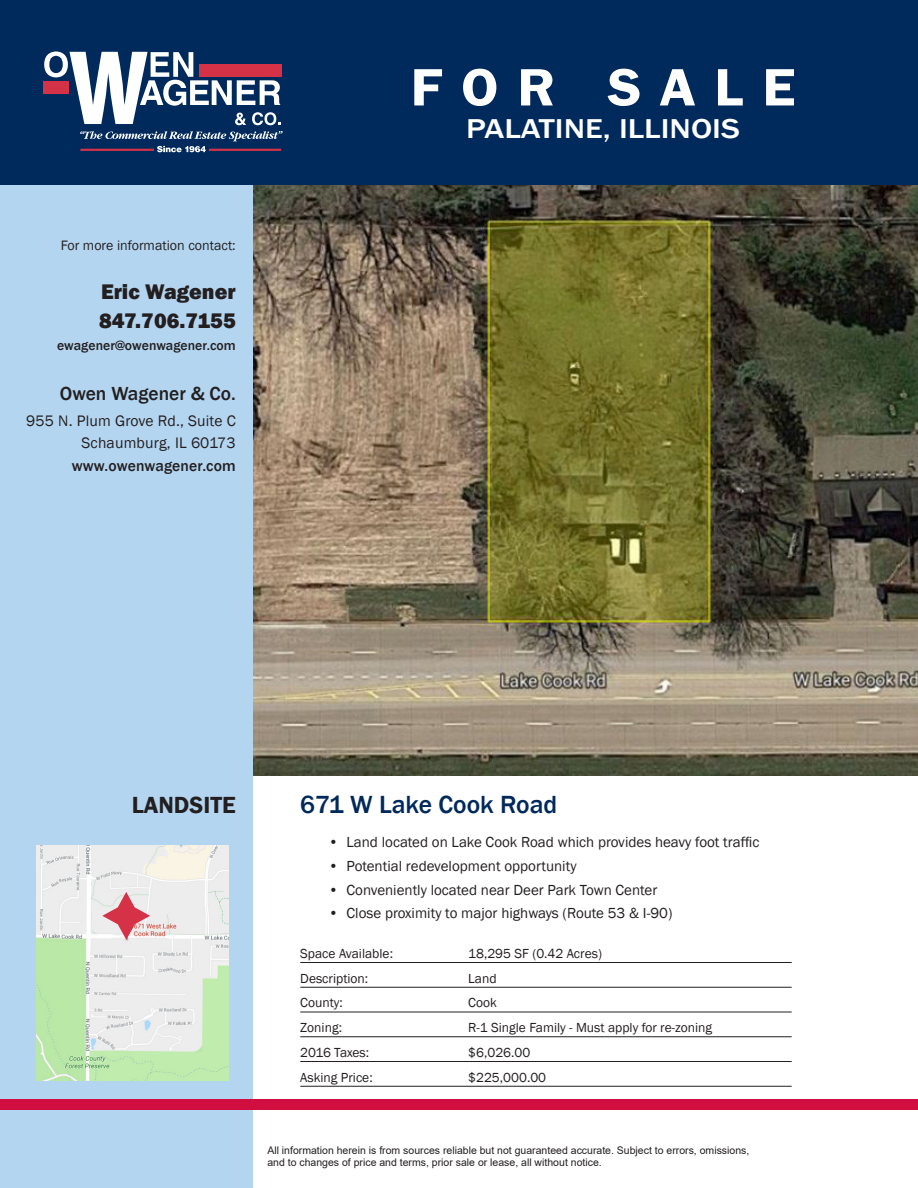
<style>
.page{position:relative;width:918px;height:1188px;background:#fff}
.page>*{position:absolute;margin:0;border:0;box-sizing:border-box;transform-origin:0 0}
.t1{font:600 54.45px "Franklin Gothic";letter-spacing:.32em;color:#fff;scale:1.08 1}
.t2{font:500 28.05px "Franklin Gothic";color:#fff;scale:1.18 1}
.t3{font:500 25.5px "Franklin Gothic";color:#00295c}
.t4{font:600 24px "Franklin Gothic";color:#231f20}
.t5{font:800 21.75px "Franklin Gothic";color:#231f20}
.t6{font:500 19.5px "Franklin Gothic";color:#231f20}
.t7{font:15.6px "Franklin Gothic";letter-spacing:.01em;color:#231f20}
.t8{font:500 15.6px "Franklin Gothic";letter-spacing:.01em;color:#231f20}
.t9{font:15px "Franklin Gothic";color:#231f20}
.t10{font:13.95px "Franklin Gothic";color:#231f20}
.t11{font:500 13.65px "Franklin Gothic";letter-spacing:.005em;color:#231f20}
.t12{font:13.5px "Franklin Gothic";color:#231f20}
.t13{font:10.5px/12px "Arial";color:#231f20}
</style>
<div class="page">
<img style="left:252px;top:185px;width:666px;height:590px">
<div style="left:0;top:140px;width:252px;height:1048px;background:#b4d5f0"></div>
<div style="left:0;top:0;width:918px;height:185px;background:#00295c"></div>
<div style="left:199px;top:64px;width:83px;height:13px;background:#d63247"></div>
<div style="left:43px;top:81px;width:26px;height:13px;background:#d63247"></div>
<svg style="left:44px;top:51px;width:237px;height:74px"></svg>
<svg style="left:80px;top:131px;width:203px;height:21px"></svg>
<div style="left:0;top:1099px;width:918px;height:11px;background:#d10e40"></div>
<hr style="left:300px;top:962px;width:492px;height:1px;background:#231f20">
<hr style="left:300px;top:987px;width:492px;height:1px;background:#231f20">
<hr style="left:300px;top:1012px;width:492px;height:1px;background:#231f20">
<hr style="left:300px;top:1037px;width:492px;height:1px;background:#231f20">
<hr style="left:300px;top:1061px;width:492px;height:1px;background:#231f20">
<hr style="left:300px;top:1086px;width:492px;height:1px;background:#231f20">
<img style="left:36px;top:846px;width:193px;height:235px">
<svg style="left:102px;top:892px;width:48px;height:48px;background:#e4a8ae"></svg>
<p class="t10" style="left:61px;top:237px;width:177px">For more information contact:</p>
<p class="t5" style="left:101px;top:278px;width:136px">Eric Wagener</p>
<p class="t5" style="left:99px;top:306px;width:138px">847.706.7155</p>
<p class="t11" style="left:57px;top:337px;width:180px">ewagener@owenwagener.com</p>
<p class="t6" style="left:60px;top:382px;width:177px">Owen Wagener &amp; Co.</p>
<p class="t7" style="left:26px;top:411px;width:211px">955 N. Plum Grove Rd., Suite C</p>
<p class="t7" style="left:82px;top:434px;width:156px">Schaumburg, IL 60173</p>
<p class="t8" style="left:72px;top:456px;width:166px">www.owenwagener.com</p>
<p class="t1" style="left:410px;top:54px;width:358px">FOR SALE</p>
<p class="t2" style="left:466px;top:111px;width:234px">PALATINE, ILLINOIS</p>
<p class="t4" style="left:132px;top:790px;width:106px">LANDSITE</p>
<p class="t3" style="left:300px;top:789px;width:258px">671 W Lake Cook Road</p>
<p class="t9" style="left:329px;top:833px;width:432px">• Land located on Lake Cook Road which provides heavy foot traffic</p>
<p class="t9" style="left:329px;top:857px;width:250px">• Potential redevelopment opportunity</p>
<p class="t9" style="left:329px;top:880px;width:330px">• Conveniently located near Deer Park Town Center</p>
<p class="t9" style="left:329px;top:904px;width:345px">• Close proximity to major highways (Route 53 &amp; I-90)</p>
<p class="t12" style="left:300px;top:945px;width:94px">Space Available:</p>
<p class="t12" style="left:468px;top:945px;width:135px">18,295 SF (0.42 Acres)</p>
<p class="t12" style="left:300px;top:970px;width:70px">Description:</p>
<p class="t12" style="left:468px;top:970px;width:30px">Land</p>
<p class="t12" style="left:300px;top:995px;width:44px">County:</p>
<p class="t12" style="left:468px;top:995px;width:30px">Cook</p>
<p class="t12" style="left:300px;top:1019px;width:43px">Zoning:</p>
<p class="t12" style="left:468px;top:1019px;width:245px">R-1 Single Family - Must apply for re-zoning</p>
<p class="t12" style="left:300px;top:1044px;width:71px">2016 Taxes:</p>
<p class="t12" style="left:468px;top:1044px;width:64px">$6,026.00</p>
<p class="t12" style="left:300px;top:1069px;width:74px">Asking Price:</p>
<p class="t12" style="left:468px;top:1069px;width:79px">$225,000.00</p>
<p class="t13" style="left:267px;top:1144px;width:484px">All information herein is from sources reliable but not guaranteed accurate. Subject to errors, omissions, and to changes of price and terms, prior sale or lease, all without notice.</p>
</div>
